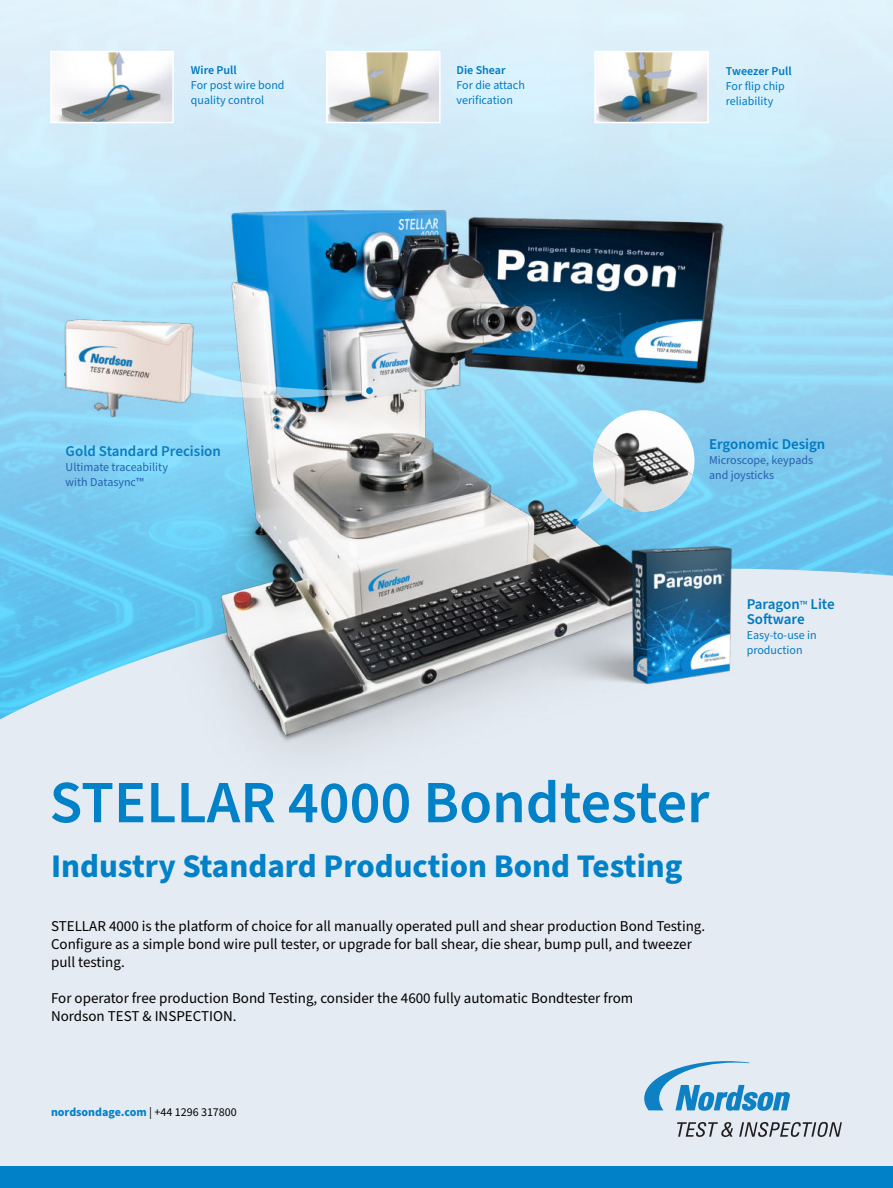
<style>
.page{position:relative;width:893px;height:1188px;background:#fff}
.page>*{position:absolute;margin:0;border:0;box-sizing:border-box;transform-origin:0 0}
.t1{font:600 60px "Source Sans Pro";color:#0081c8}
.t2{font:700 33px "Source Sans Pro";color:#0081c8}
.t3{font:15px/18px "Source Sans Pro";color:#000}
.t4{font:600 15px/15px "Source Sans Pro";color:#007ac2}
.t5{font:600 15px "Source Sans Pro";color:#0e7abf}
.t6{font:12px/15px "Source Sans Pro";color:#007ac2}
.t7{font:12px/15px "Source Sans Pro";color:#2561ac}
.t8{font:700 12px "Source Sans Pro";color:#0081c8}
.t9{font:600 12px "Source Sans Pro";color:#007ac2}
.s1{font-weight:400;font-size:12px}
.s2{font-weight:400;color:#000}
</style>
<div class="page">
<img style="left:0;top:0;width:893px;height:569px">
<div style="left:0;top:569px;width:893px;height:597px;background:#e5ebf2"></div>
<div style="left:0;top:1166px;width:893px;height:22px;background:#0081c8"></div>
<svg style="left:644px;top:1061px;width:146px;height:50px;background:#9ec7e3"></svg>
<svg style="left:677px;top:1122px;width:56px;height:15px"></svg>
<svg style="left:739px;top:1122px;width:103px;height:15px;background:#a4a7ac"></svg>
<img style="left:91px;top:206px;width:656px;height:601px">
<img style="left:53px;top:54px;width:118px;height:66px">
<div style="left:50px;top:51px;width:124px;height:72px;border:2px solid #fff"></div>
<img style="left:329px;top:54px;width:109px;height:66px">
<div style="left:326px;top:51px;width:115px;height:72px;border:2px solid #fff"></div>
<img style="left:597px;top:54px;width:109px;height:66px">
<div style="left:594px;top:51px;width:115px;height:72px;border:2px solid #fff"></div>
<svg style="left:150px;top:293px;width:223px;height:118px;background:#84bfdd"></svg>
<img style="left:57px;top:316px;width:144px;height:118px">
<div style="left:366px;top:387px;width:7px;height:7px;background:#0081c8;border-radius:50%"></div>
<div style="left:572px;top:519px;width:7px;height:7px;background:#0081c8;border-radius:50%"></div>
<img style="left:542px;top:538px;width:198px;height:170px">
<svg style="left:575px;top:424px;width:69px;height:98px;background:#7ecef1"></svg>
<img style="left:593px;top:410px;width:101px;height:102px;border-radius:51px">
<p class="t9" style="left:191px;top:65px;width:47px">Wire Pull</p>
<p class="t6" style="left:191px;top:78px;width:95px">For post wire bond quality control</p>
<p class="t5" style="left:66px;top:445px;width:157px">Gold Standard Precision</p>
<p class="t7" style="left:66px;top:460px;width:104px">Ultimate traceability with Datasync™</p>
<p class="t9" style="left:456px;top:65px;width:51px">Die Shear</p>
<p class="t6" style="left:456px;top:78px;width:70px">For die attach verification</p>
<p class="t9" style="left:726px;top:66px;width:67px">Tweezer Pull</p>
<p class="t6" style="left:726px;top:79px;width:61px">For flip chip reliability</p>
<p class="t4" style="left:709px;top:438px;width:118px">Ergonomic Design</p>
<p class="t7" style="left:709px;top:454px;width:106px">Microscope, keypads and joysticks</p>
<p class="t4" style="left:747px;top:598px;width:90px">Paragon<span class="s1">™</span> Lite<br>Software</p>
<p class="t6" style="left:747px;top:629px;width:72px">Easy-to-use in production</p>
<h1 class="t1" style="left:50px;top:779px;width:661px">STELLAR 4000 Bondtester</h1>
<h2 class="t2" style="left:51px;top:853px;width:633px">Industry Standard Production Bond Testing</h2>
<p class="t3" style="left:51px;top:919px;width:656px">STELLAR 4000 is the platform of choice for all manually operated pull and shear production Bond Testing.<br>Configure as a simple bond wire pull tester, or upgrade for ball shear, die shear, bump pull, and tweezer pull testing.</p>
<p class="t3" style="left:51px;top:991px;width:584px">For operator free production Bond Testing, consider the 4600 fully automatic Bondtester from<br>Nordson TEST &amp; INSPECTION.</p>
<p class="t8" style="left:51px;top:1107px;width:187px">nordsondage.com <span class="s2">| +44 1296 317800</span></p>
</div>
